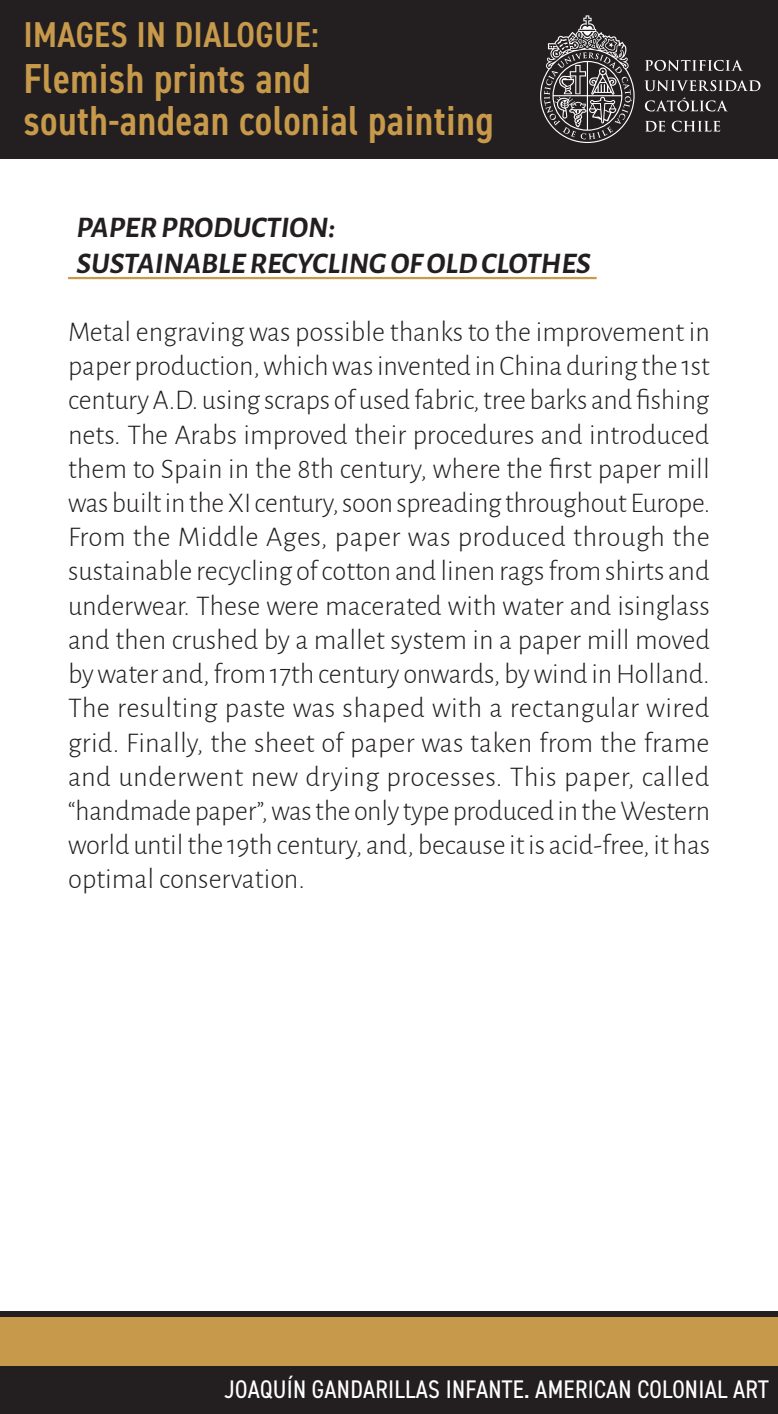
<style>
.page{position:relative;width:778px;height:1414px;background:#fff}
.page>*{position:absolute;margin:0;border:0;box-sizing:border-box;transform-origin:0 0}
.t1{font:600 condensed 42px/42px "DIN2014";letter-spacing:.01em;color:#c7994a}
.t2{font:600 condensed 36px "DIN2014";letter-spacing:.01em;color:#c7994a}
.t3{font:italic 700 30px/36px "Alegreya Sans";color:#231f20}
.t4{font:300 28.5px/34.2px "Alegreya Sans";letter-spacing:-.005em;color:#231f20;text-align:justify}
.t5{font:condensed 25.5px "DIN2014";letter-spacing:.01em;color:#fff}
</style>
<div class="page">
<div style="left:0;top:0;width:777px;height:158px;background:#231f20"></div>
<div style="left:0;top:1310px;width:777px;height:6px;background:#231f20"></div>
<div style="left:0;top:1365px;width:777px;height:48px;background:#231f20"></div>
<div style="left:0;top:1316px;width:777px;height:49px;background:#c7994a"></div>
<svg style="left:645px;top:60px;width:97px;height:11px"></svg>
<svg style="left:644px;top:80px;width:116px;height:11px"></svg>
<svg style="left:644px;top:97px;width:83px;height:14px"></svg>
<svg style="left:645px;top:121px;width:20px;height:11px"></svg>
<svg style="left:671px;top:121px;width:49px;height:11px"></svg>
<svg style="left:540px;top:15px;width:94px;height:128px"></svg>
<hr style="left:68px;top:277px;width:528px;height:2px;background:#c7994a">
<p class="t2" style="left:23px;top:10px;width:297px">IMAGES IN DIALOGUE:</p>
<h1 class="t1" style="left:23px;top:57px;width:471px">Flemish prints and south-andean colonial painting</h1>
<p class="t3" style="left:77px;top:207px;width:515px">PAPER PRODUCTION:<br>SUSTAINABLE RECYCLING OF OLD CLOTHES</p>
<p class="t4" style="left:68px;top:313px;width:643px">Metal engraving was possible thanks to the improvement in paper production, which was invented in China during the 1st century A.D. using scraps of used fabric, tree barks and fishing nets. The Arabs improved their procedures and introduced them to Spain in the 8th century, where the first paper mill was built in the XI century, soon spreading throughout Europe.<br>From the Middle Ages, paper was produced through the sustainable recycling of cotton and linen rags from shirts and underwear. These were macerated with water and isinglass and then crushed by a mallet system in a paper mill moved by water and, from 17th century onwards, by wind in Holland.<br>The resulting paste was shaped with a rectangular wired grid. Finally, the sheet of paper was taken from the frame and underwent new drying processes. This paper, called “handmade paper”, was the only type produced in the Western world until the 19th century, and, because it is acid-free, it has optimal conservation.</p>
<p class="t5" style="left:224px;top:1372px;width:545px">JOAQUÍN GANDARILLAS INFANTE. AMERICAN COLONIAL ART</p>
</div>
